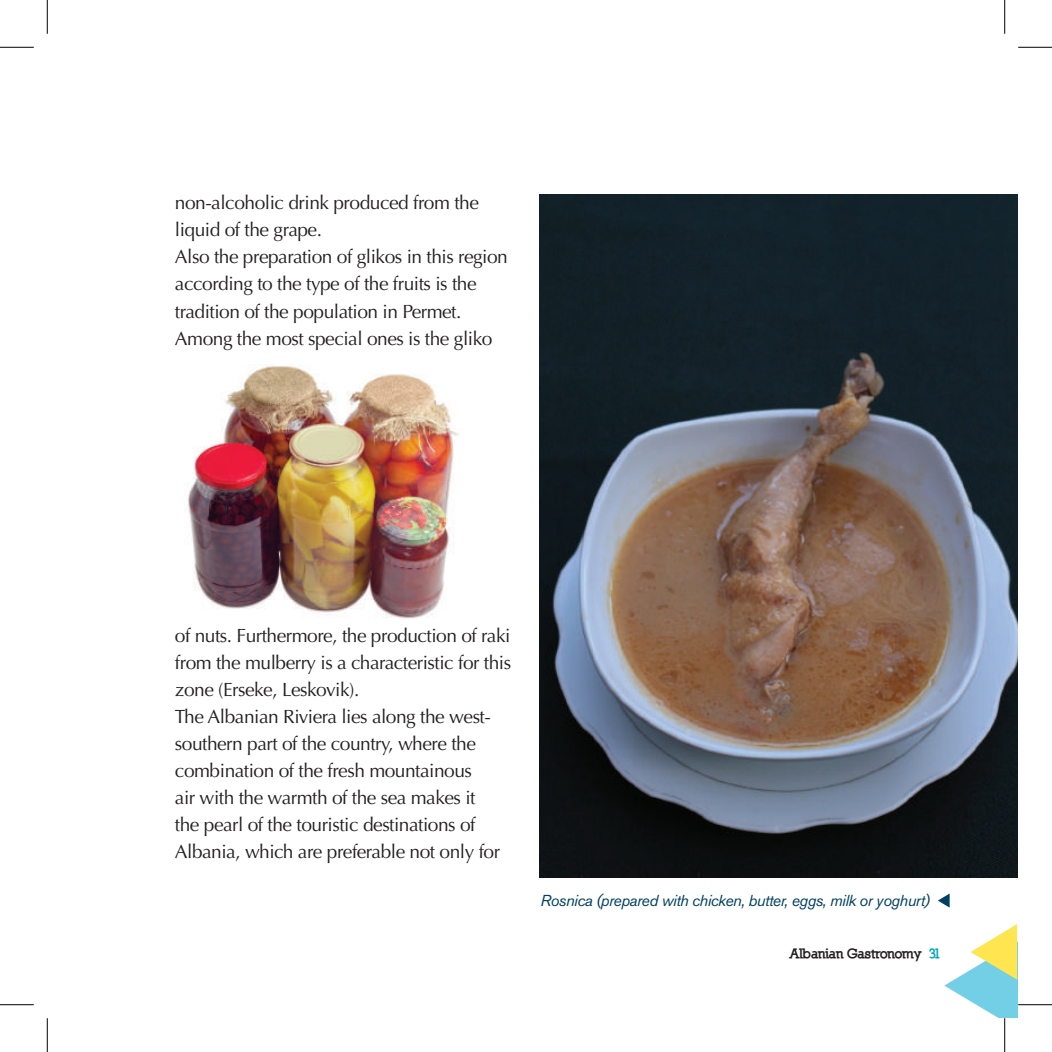
<style>
.page{position:relative;width:1052px;height:1052px;background:#fff}
.page>*{position:absolute;margin:0;border:0;box-sizing:border-box;transform-origin:0 0}
.t1{font:19.12px/27px "Optima LT Std";letter-spacing:-.025em;color:#231f20}
.t2{font:italic 15.75px "Akzidenz Grotesk Std";letter-spacing:-.025em;color:#003f61}
.t3{font:900 13.5px "Nilland";letter-spacing:-.025em;color:#231f20}
.s1{color:#00a8b9}
</style>
<div class="page">
<svg style="left:944px;top:924px;width:73px;height:93px"></svg>
<img style="left:186px;top:366px;width:273px;height:253px">
<img style="left:539px;top:194px;width:478px;height:682px">
<svg style="left:938px;top:894px;width:11px;height:13px"></svg>
<hr style="left:0;top:47px;width:34px;height:1px;background:#000">
<hr style="left:1017px;top:47px;width:34px;height:1px;background:#000">
<hr style="left:0;top:1004px;width:34px;height:1px;background:#000">
<hr style="left:1017px;top:1004px;width:34px;height:1px;background:#000">
<hr style="left:47px;top:0;width:1px;height:34px;background:#000">
<hr style="left:47px;top:1017px;width:1px;height:34px;background:#000">
<hr style="left:1004px;top:0;width:1px;height:34px;background:#000">
<hr style="left:1004px;top:1017px;width:1px;height:34px;background:#000">
<p class="t1" style="left:175px;top:190px;width:334px">non-alcoholic drink produced from the liquid of the grape.<br>Also the preparation of glikos in this region according to the type of the fruits is the tradition of the population in Permet.<br>Among the most special ones is the gliko</p>
<p class="t1" style="left:175px;top:622px;width:338px">of nuts. Furthermore, the production of raki from the mulberry is a characteristic for this zone (Erseke, Leskovik).<br>The Albanian Riviera lies along the west&shy;southern part of the country, where the combination of the fresh mountainous<br>air with the warmth of the sea makes it<br>the pearl of the touristic destinations of Albania, which are preferable not only for</p>
<p class="t2" style="left:540px;top:890px;width:390px">Rosnica (prepared with chicken, butter, eggs, milk or yoghurt)</p>
<p class="t3" style="left:789px;top:945px;width:153px">Albanian Gastronomy <span class="s1">31</span></p>
</div>
